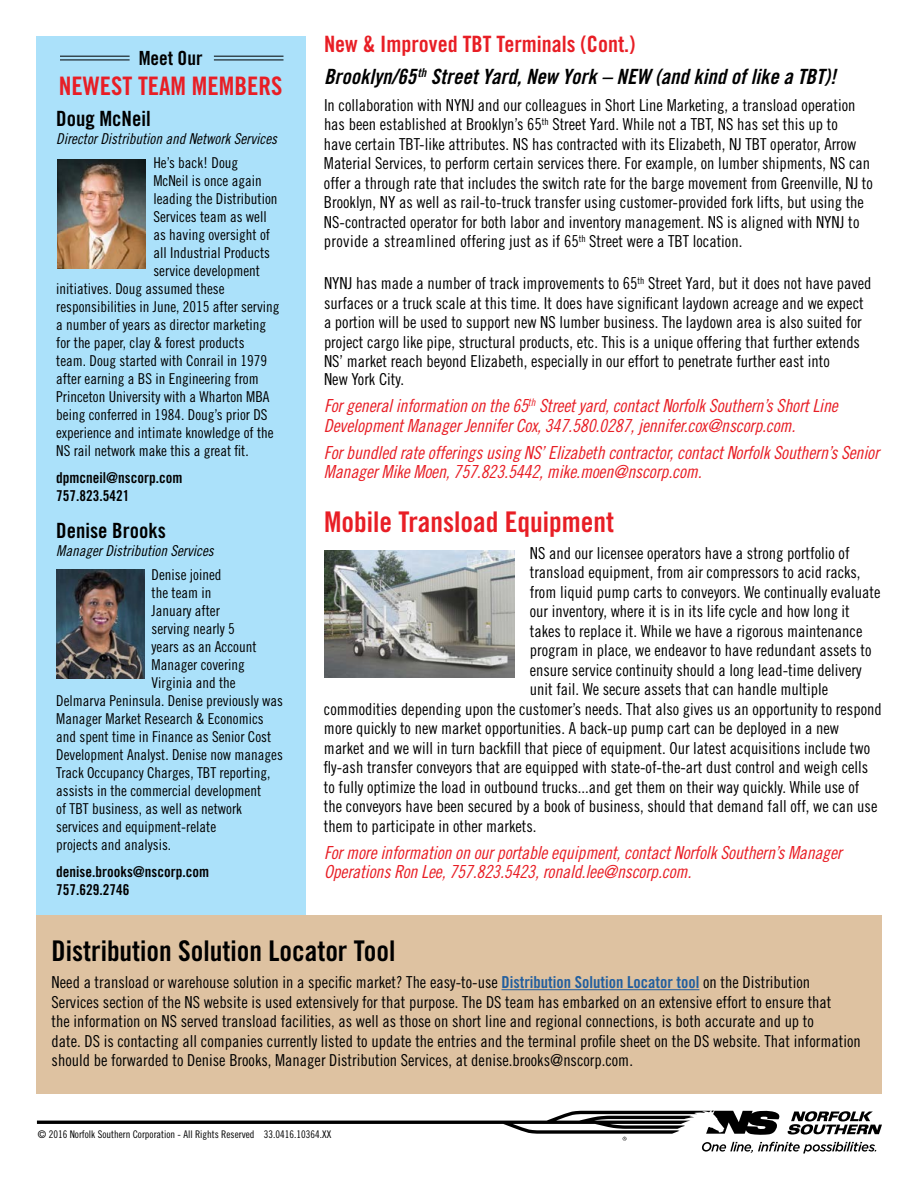
<style>
.page{position:relative;width:918px;height:1188px;background:#fff}
.page>*{position:absolute;margin:0;border:0;box-sizing:border-box;transform-origin:0 0}
.t1{font:28.5px "Trade Gothic LT Std Bd Cn 20";color:#000}
.t2{font:28.5px "Trade Gothic LT Std Bd Cn 20";color:#e81e25}
.t3{font:25.5px "Trade Gothic LT Std Bd Cn 20";color:#e81e25}
.t4{font:22.5px "Trade Gothic LT Std Bd Cn 20";color:#e81e25}
.t5{font:21px "Trade Gothic LT Std Bd Cn 20 Obl";color:#000}
.t6{font:21px "Trade Gothic LT Std Bd Cn 20";color:#000}
.t7{font:19.5px "Trade Gothic LT Std Bd Cn 20";color:#000}
.t8{font:18px/19.5px "Trade Gothic LT Std Cn 18 Obl";letter-spacing:-.01em;color:#e81e25}
.t9{font:16.5px/19.5px "Trade Gothic LT Std Cn 18";color:#000}
.t10{font:15px "Trade Gothic LT Std Cn 18";color:#000}
.t11{font:15px/18px "Trade Gothic LT Std Bd Cn 20";color:#000}
.t12{font:15px "Trade Gothic LT Std Cn 18 Obl";color:#000}
.t13{font:10.5px "Trade Gothic LT Std Cn 18";color:#000}
.s1{font-family:"Trade Gothic LT Std Bd Cn 20";color:#215e9e}
</style>
<div class="page">
<svg style="left:37px;top:1110px;width:845px;height:43px"></svg>
<div style="left:36px;top:36px;width:270px;height:879px;background:#abe1fa"></div>
<hr style="left:60px;top:56px;width:70px;height:1px;background:#000">
<hr style="left:60px;top:60px;width:70px;height:1px;background:#000">
<hr style="left:214px;top:56px;width:70px;height:1px;background:#000">
<hr style="left:214px;top:60px;width:70px;height:1px;background:#000">
<img style="left:58px;top:159px;width:88px;height:109px">
<img style="left:56px;top:570px;width:88px;height:108px">
<div style="left:36px;top:915px;width:846px;height:178px;background:#dec2a1"></div>
<hr style="left:502px;top:989px;width:197px;height:1px;background:#215e9e">
<img style="left:324px;top:551px;width:191px;height:127px">
<p class="t7" style="left:139px;top:46px;width:65px">Meet Our</p>
<h2 class="t3" style="left:59px;top:70px;width:225px">NEWEST TEAM MEMBERS</h2>
<p class="t6" style="left:56px;top:106px;width:96px">Doug McNeil</p>
<p class="t12" style="left:56px;top:130px;width:222px">Director Distribution and Network Services</p>
<p class="t10" style="left:153px;top:154px;width:86px">He’s back! Doug</p>
<p class="t10" style="left:153px;top:172px;width:110px">McNeil is once again</p>
<p class="t10" style="left:153px;top:190px;width:126px">leading the Distribution</p>
<p class="t10" style="left:153px;top:208px;width:115px">Services team as well</p>
<p class="t10" style="left:153px;top:226px;width:118px">as having oversight of</p>
<p class="t10" style="left:153px;top:244px;width:118px">all Industrial Products</p>
<p class="t10" style="left:153px;top:262px;width:108px">service development</p>
<p class="t10" style="left:56px;top:280px;width:170px">initiatives. Doug assumed these</p>
<p class="t10" style="left:56px;top:298px;width:225px">responsibilities in June, 2015 after serving</p>
<p class="t10" style="left:56px;top:316px;width:211px">a number of years as director marketing</p>
<p class="t10" style="left:56px;top:334px;width:190px">for the paper, clay &amp; forest products</p>
<p class="t10" style="left:56px;top:352px;width:212px">team. Doug started with Conrail in 1979</p>
<p class="t10" style="left:56px;top:370px;width:204px">after earning a BS in Engineering from</p>
<p class="t10" style="left:56px;top:388px;width:215px">Princeton University with a Wharton MBA</p>
<p class="t10" style="left:56px;top:406px;width:213px">being conferred in 1984. Doug’s prior DS</p>
<p class="t10" style="left:56px;top:424px;width:219px">experience and intimate knowledge of the</p>
<p class="t10" style="left:56px;top:442px;width:194px">NS rail network make this a great fit.</p>
<p class="t11" style="left:56px;top:469px;width:128px">dpmcneil@nscorp.com<br>757.823.5421</p>
<p class="t6" style="left:56px;top:518px;width:111px">Denise Brooks</p>
<p class="t12" style="left:56px;top:542px;width:159px">Manager Distribution Services</p>
<p class="t10" style="left:152px;top:566px;width:71px">Denise joined</p>
<p class="t10" style="left:152px;top:584px;width:61px">the team in</p>
<p class="t10" style="left:152px;top:602px;width:70px">January after</p>
<p class="t10" style="left:152px;top:620px;width:85px">serving nearly 5</p>
<p class="t10" style="left:152px;top:638px;width:106px">years as an Account</p>
<p class="t10" style="left:152px;top:656px;width:95px">Manager covering</p>
<p class="t10" style="left:152px;top:674px;width:86px">Virginia and the</p>
<p class="t10" style="left:56px;top:692px;width:228px">Delmarva Peninsula. Denise previously was</p>
<p class="t10" style="left:56px;top:710px;width:209px">Manager Market Research &amp; Economics</p>
<p class="t10" style="left:56px;top:728px;width:216px">and spent time in Finance as Senior Cost</p>
<p class="t10" style="left:56px;top:746px;width:228px">Development Analyst. Denise now manages</p>
<p class="t10" style="left:56px;top:764px;width:216px">Track Occupancy Charges, TBT reporting,</p>
<p class="t10" style="left:56px;top:782px;width:206px">assists in the commercial development</p>
<p class="t10" style="left:56px;top:800px;width:187px">of TBT business, as well as network</p>
<p class="t10" style="left:56px;top:818px;width:161px">services and equipment-relate</p>
<p class="t10" style="left:56px;top:836px;width:116px">projects and analysis.</p>
<p class="t11" style="left:56px;top:863px;width:154px">denise.brooks@nscorp.com<br>757.629.2746</p>
<h3 class="t4" style="left:324px;top:31px;width:313px">New &amp; Improved TBT Terminals (Cont.)</h3>
<p class="t5" style="left:324px;top:64px;width:513px">Brooklyn/65<sup>th</sup> Street Yard, New York – NEW (and kind of like a TBT)!</p>
<p class="t9" style="left:324px;top:95px;width:550px">In collaboration with NYNJ and our colleagues in Short Line Marketing, a transload operation has been established at Brooklyn’s 65<sup>th</sup> Street Yard. While not a TBT, NS has set this up to<br>have certain TBT-like attributes. NS has contracted with its Elizabeth, NJ TBT operator, Arrow Material Services, to perform certain services there. For example, on lumber shipments, NS can offer a through rate that includes the switch rate for the barge movement from Greenville, NJ to Brooklyn, NY as well as rail-to-truck transfer using customer-provided fork lifts, but using the NS-contracted operator for both labor and inventory management. NS is aligned with NYNJ to provide a streamlined offering just as if 65<sup>th</sup> Street were a TBT location.</p>
<p class="t9" style="left:324px;top:273px;width:549px">NYNJ has made a number of track improvements to 65<sup>th</sup> Street Yard, but it does not have paved surfaces or a truck scale at this time. It does have significant laydown acreage and we expect a portion will be used to support new NS lumber business. The laydown area is also suited for project cargo like pipe, structural products, etc. This is a unique offering that further extends NS’ market reach beyond Elizabeth, especially in our effort to penetrate further east into</p>
<p class="t9" style="left:324px;top:369px;width:82px">New York City.</p>
<p class="t8" style="left:324px;top:396px;width:515px">For general information on the 65<sup>th</sup> Street yard, contact Norfolk Southern’s Short Line<br>Development Manager Jennifer Cox, 347.580.0287, jennifer.cox@nscorp.com.</p>
<p class="t8" style="left:324px;top:443px;width:557px">For bundled rate offerings using NS’ Elizabeth contractor, contact Norfolk Southern’s Senior<br>Manager Mike Moen, 757.823.5442, mike.moen@nscorp.com.</p>
<h1 class="t2" style="left:324px;top:504px;width:292px">Mobile Transload Equipment</h1>
<p class="t9" style="left:530px;top:543px;width:321px">NS and our licensee operators have a strong portfolio of</p>
<p class="t9" style="left:530px;top:562px;width:332px">transload equipment, from air compressors to acid racks,</p>
<p class="t9" style="left:530px;top:582px;width:352px">from liquid pump carts to conveyors. We continually evaluate</p>
<p class="t9" style="left:530px;top:601px;width:322px">our inventory, where it is in its life cycle and how long it</p>
<p class="t9" style="left:530px;top:621px;width:334px">takes to replace it. While we have a rigorous maintenance</p>
<p class="t9" style="left:530px;top:640px;width:343px">program in place, we endeavor to have redundant assets to</p>
<p class="t9" style="left:530px;top:660px;width:333px">ensure service continuity should a long lead-time delivery</p>
<p class="t9" style="left:530px;top:679px;width:300px">unit fail. We secure assets that can handle multiple</p>
<p class="t9" style="left:324px;top:699px;width:559px">commodities depending upon the customer’s needs. That also gives us an opportunity to respond</p>
<p class="t9" style="left:324px;top:718px;width:516px">more quickly to new market opportunities. A back-up pump cart can be deployed in a new</p>
<p class="t9" style="left:324px;top:738px;width:548px">market and we will in turn backfill that piece of equipment. Our latest acquisitions include two</p>
<p class="t9" style="left:324px;top:757px;width:546px">fly-ash transfer conveyors that are equipped with state-of-the-art dust control and weigh cells</p>
<p class="t9" style="left:324px;top:777px;width:537px">to fully optimize the load in outbound trucks...and get them on their way quickly. While use of</p>
<p class="t9" style="left:324px;top:796px;width:555px">the conveyors have been secured by a book of business, should that demand fall off, we can use</p>
<p class="t9" style="left:324px;top:816px;width:214px">them to participate in other markets.</p>
<p class="t8" style="left:324px;top:843px;width:519px">For more information on our portable equipment, contact Norfolk Southern’s Manager<br>Operations Ron Lee, 757.823.5423, ronald.lee@nscorp.com.</p>
<h1 class="t1" style="left:52px;top:934px;width:345px">Distribution Solution Locator Tool</h1>
<p class="t9" style="left:52px;top:972px;width:811px">Need a transload or warehouse solution in a specific market? The easy-to-use <span class="s1">Distribution Solution Locator tool</span> on the Distribution Services section of the NS website is used extensively for that purpose. The DS team has embarked on an extensive effort to ensure that<br>the information on NS served transload facilities, as well as those on short line and regional connections, is both accurate and up to<br>date. DS is contacting all companies currently listed to update the entries and the terminal profile sheet on the DS website. That information should be forwarded to Denise Brooks, Manager Distribution Services, at denise.brooks@nscorp.com.</p>
<p class="t13" style="left:38px;top:1128px;width:295px">© 2016 Norfolk Southern Corporation - All Rights Reserved 33.0416.10364.XX</p>
</div>
